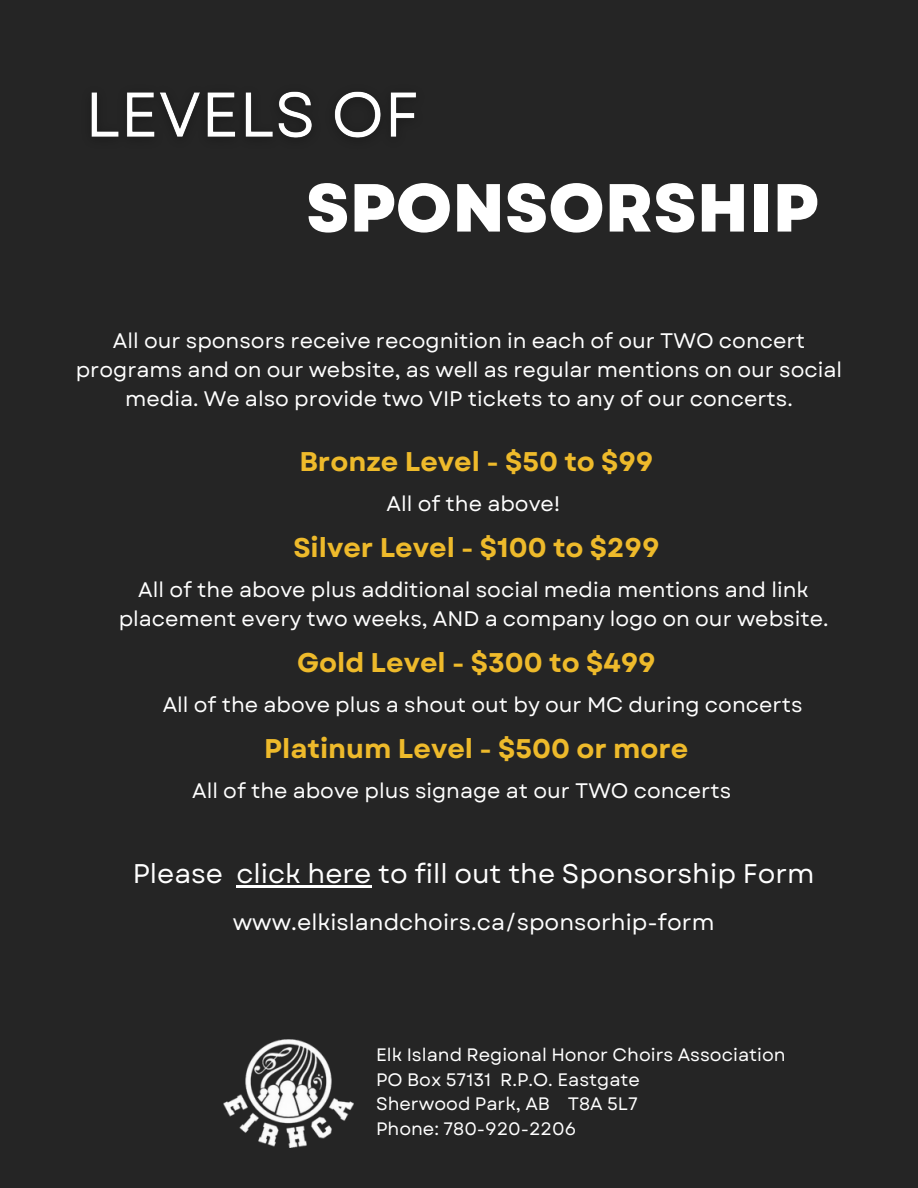
<style>
.page{position:relative;width:918px;height:1188px;background:#252525}
.page>*{position:absolute;margin:0;border:0;box-sizing:border-box;transform-origin:0 0}
.t1{font:800 67.8px "Garet";color:#fff}
.t2{font:700 27px "Garet";color:#eeba2b}
.t3{font:27px "Garet";color:#fff}
.t4{font:22.5px "Garet";color:#fff}
.t5{font:21px/29.2px "Garet";color:#fff;text-align:center}
.t6{font:18px "Garet";color:#fff}
</style>
<div class="page">
<img style="left:224px;top:1040px;width:130px;height:108px">
<img style="left:91px;top:91px;width:325px;height:47px">
<hr style="left:236px;top:885px;width:135px;height:3px;background:#fff">
<p class="t1" style="left:306px;top:159px;width:514px">SPONSORSHIP</p>
<p class="t5" style="left:76px;top:326px;width:768px">All our sponsors receive recognition in each of our TWO concert programs and on our website, as well as regular mentions on our social media. We also provide two VIP tickets to any of our concerts.</p>
<p class="t2" style="left:299px;top:442px;width:355px">Bronze Level - $50 to $99</p>
<p class="t5" style="left:387px;top:489px;width:175px">All of the above!</p>
<p class="t2" style="left:293px;top:528px;width:368px">Silver Level - $100 to $299</p>
<p class="t5" style="left:119px;top:575px;width:711px">All of the above plus additional social media mentions and link placement every two weeks, AND a company logo on our website.</p>
<p class="t2" style="left:297px;top:643px;width:360px">Gold Level - $300 to $499</p>
<p class="t5" style="left:163px;top:691px;width:641px">All of the above plus a shout out by our MC during concerts</p>
<p class="t2" style="left:264px;top:729px;width:426px">Platinum Level - $500 or more</p>
<p class="t5" style="left:192px;top:777px;width:540px">All of the above plus signage at our TWO concerts</p>
<p class="t3" style="left:133px;top:855px;width:683px">Please click here to fill out the Sponsorship Form</p>
<p class="t4" style="left:233px;top:906px;width:483px">www.elkislandchoirs.ca/sponsorhip-form</p>
<p class="t6" style="left:376px;top:1042px;width:411px">Elk Island Regional Honor Choirs Association</p>
<p class="t6" style="left:376px;top:1066px;width:265px">PO Box 57131 R.P.O. Eastgate</p>
<p class="t6" style="left:376px;top:1091px;width:263px">Sherwood Park, AB T8A 5L7</p>
<p class="t6" style="left:376px;top:1116px;width:202px">Phone: 780-920-2206</p>
</div>
